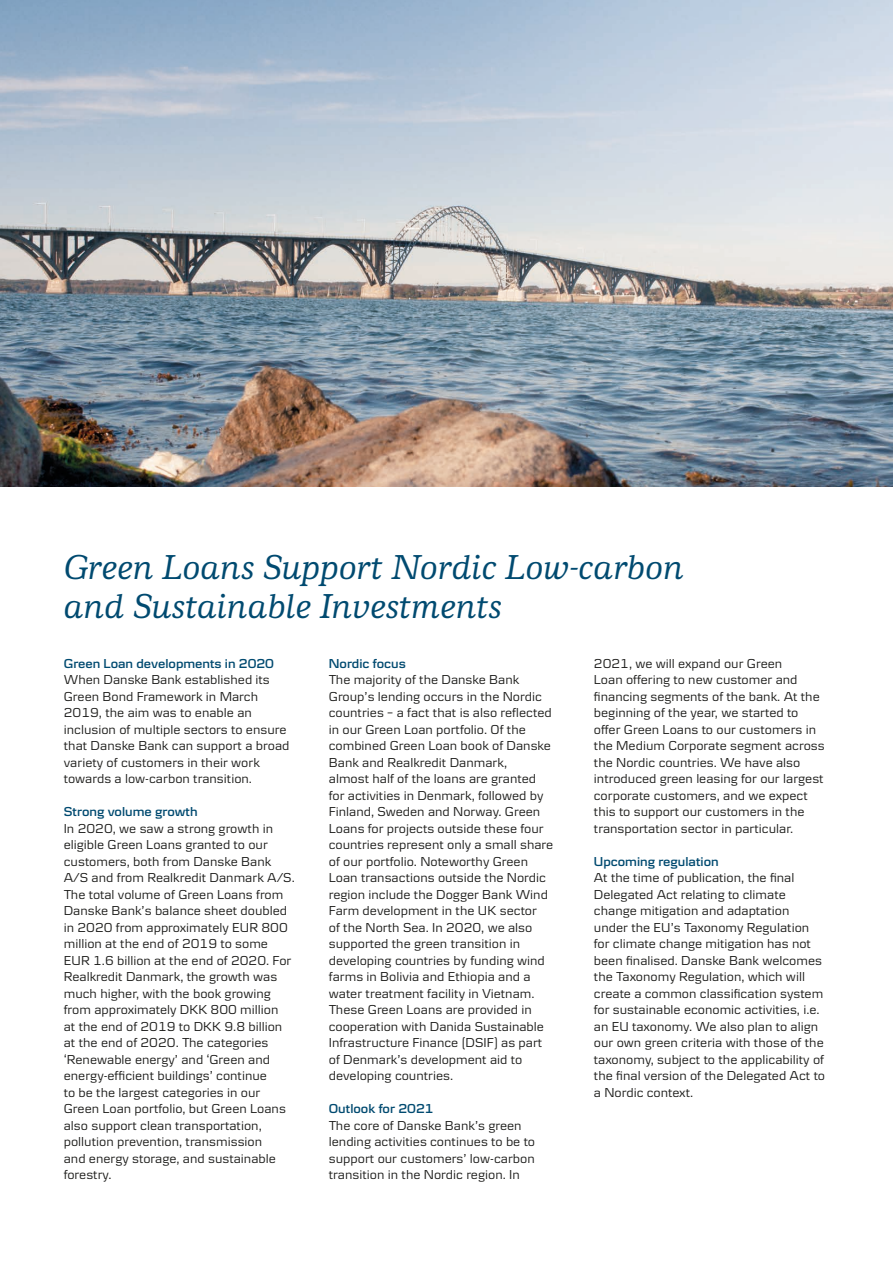
<style>
.page{position:relative;width:893px;height:1263px;background:#fff}
.page>*{position:absolute;margin:0;border:0;box-sizing:border-box;transform-origin:0 0}
.t1{font:italic 500 36px/39px "Danske Human";color:#004a70}
.t2{font:13.5px/16.5px "Danske Textv 2";color:#1d1d1b}
.t3{font:600 13.5px "Danske Textv 2";color:#004a70}
</style>
<div class="page">
<img style="left:0;top:0;width:893px;height:486px">
<h1 class="t1" style="left:64px;top:548px;width:622px">Green Loans Support Nordic Low-carbon and Sustainable Investments</h1>
<p class="t3" style="left:64px;top:656px;width:212px">Green Loan developments in 2020</p>
<p class="t2" style="left:64px;top:671px;width:227px">When Danske Bank established its Green Bond Framework in March 2019, the aim was to enable an inclusion of multiple sectors to ensure that Danske Bank can support a broad variety of customers in their work towards a low-carbon transition.</p>
<p class="t3" style="left:64px;top:804px;width:135px">Strong volume growth</p>
<p class="t2" style="left:64px;top:820px;width:233px">In 2020, we saw a strong growth in eligible Green Loans granted to our customers, both from Danske Bank A/S and from Realkredit Danmark A/S.<br>The total volume of Green Loans from Danske Bank’s balance sheet doubled in 2020 from approximately EUR 800 million at the end of 2019 to some EUR 1.6 billion at the end of 2020. For Realkredit Danmark, the growth was much higher, with the book growing from approximately DKK 800 million<br>at the end of 2019 to DKK 9.8 billion at the end of 2020. The categories ‘Renewable energy’ and ‘Green and energy-efficient buildings’ continue<br>to be the largest categories in our Green Loan portfolio, but Green Loans also support clean transportation, pollution prevention, transmission<br>and energy storage, and sustainable forestry.</p>
<p class="t3" style="left:329px;top:656px;width:78px">Nordic focus</p>
<p class="t2" style="left:329px;top:671px;width:226px">The majority of the Danske Bank Group’s lending occurs in the Nordic countries – a fact that is also reflected in our Green Loan portfolio. Of the combined Green Loan book of Danske Bank and Realkredit Danmark,<br>almost half of the loans are granted for activities in Denmark, followed by Finland, Sweden and Norway. Green Loans for projects outside these four countries represent only a small share of our portfolio. Noteworthy Green Loan transactions outside the Nordic region include the Dogger Bank Wind Farm development in the UK sector<br>of the North Sea. In 2020, we also supported the green transition in developing countries by funding wind farms in Bolivia and Ethiopia and a water treatment facility in Vietnam.<br>These Green Loans are provided in cooperation with Danida Sustainable Infrastructure Finance (DSIF) as part of Denmark’s development aid to developing countries.</p>
<p class="t3" style="left:329px;top:1101px;width:106px">Outlook for 2021</p>
<p class="t2" style="left:329px;top:1117px;width:208px">The core of Danske Bank’s green lending activities continues to be to support our customers’ low-carbon transition in the Nordic region. In</p>
<p class="t2" style="left:594px;top:655px;width:232px">2021, we will expand our Green<br>Loan offering to new customer and financing segments of the bank. At the beginning of the year, we started to offer Green Loans to our customers in the Medium Corporate segment across the Nordic countries. We have also introduced green leasing for our largest corporate customers, and we expect this to support our customers in the transportation sector in particular.</p>
<p class="t3" style="left:594px;top:853px;width:126px">Upcoming regulation</p>
<p class="t2" style="left:594px;top:869px;width:233px">At the time of publication, the final Delegated Act relating to climate change mitigation and adaptation under the EU’s Taxonomy Regulation for climate change mitigation has not been finalised. Danske Bank welcomes the Taxonomy Regulation, which will create a common classification system for sustainable economic activities, i.e. an EU taxonomy. We also plan to align our own green criteria with those of the taxonomy, subject to the applicability of the final version of the Delegated Act to a Nordic context.</p>
</div>
